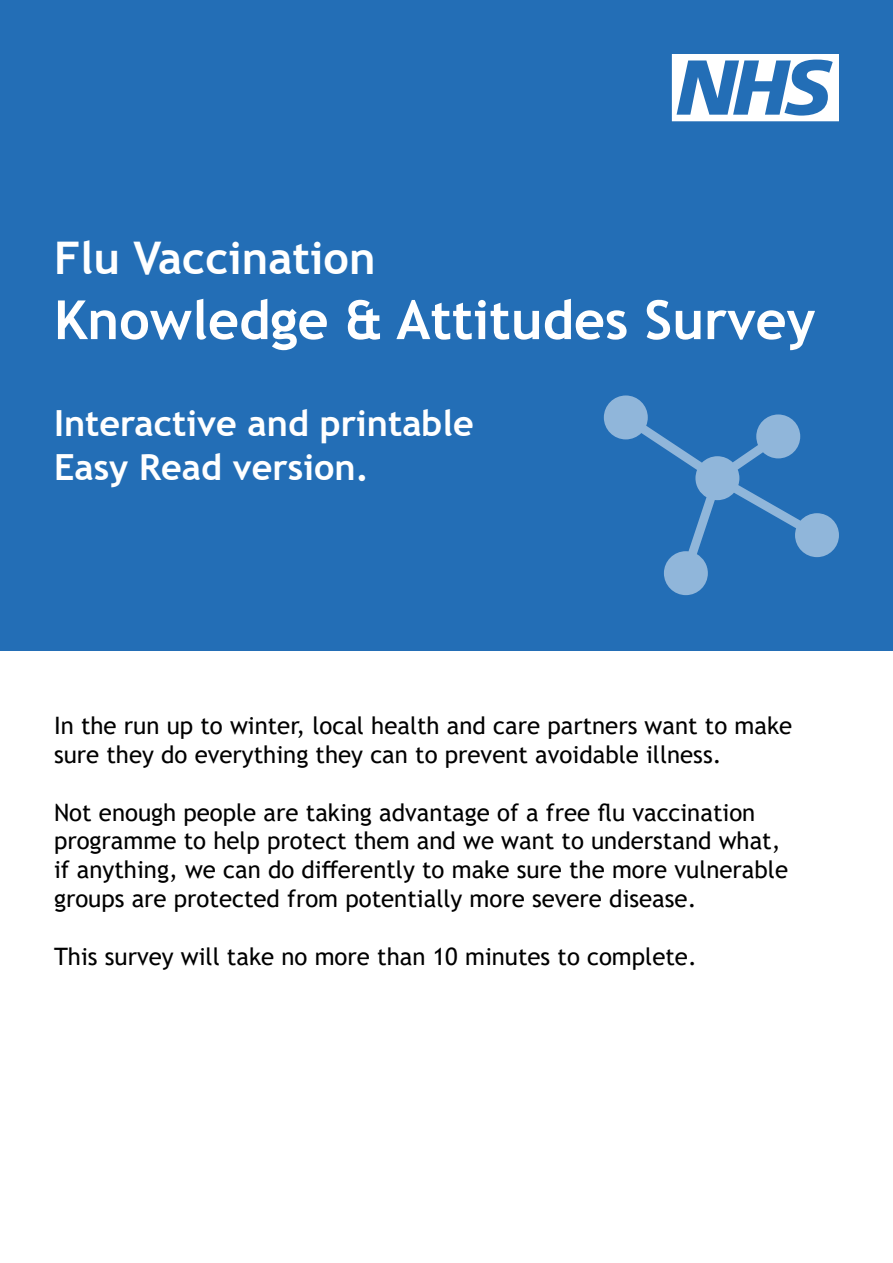
<style>
.page{position:relative;width:893px;height:1263px;background:#fff}
.page>*{position:absolute;margin:0;border:0;box-sizing:border-box;transform-origin:0 0}
.t1{font:700 54px "Trebuchet MS";color:#fff}
.t2{font:700 45px "Trebuchet MS";color:#fff}
.t3{font:700 36px/43.2px "Trebuchet MS";color:#fff}
.t4{font:24px/28.8px "Trebuchet MS";color:#000}
</style>
<div class="page">
<div style="left:0;top:0;width:893px;height:651px;background:#236eb6"></div>
<svg style="left:672px;top:54px;width:167px;height:67px"></svg>
<svg style="left:604px;top:395px;width:235px;height:200px"></svg>
<h2 class="t2" style="left:54px;top:230px;width:323px">Flu Vaccination</h2>
<h1 class="t1" style="left:54px;top:286px;width:763px">Knowledge &amp; Attitudes Survey</h1>
<h3 class="t3" style="left:54px;top:402px;width:421px">Interactive and printable<br>Easy Read version.</h3>
<p class="t4" style="left:54px;top:711px;width:740px">In the run up to winter, local health and care partners want to make sure they do everything they can to prevent avoidable illness.</p>
<p class="t4" style="left:54px;top:797px;width:736px">Not enough people are taking advantage of a free flu vaccination programme to help protect them and we want to understand what, if anything, we can do differently to make sure the more vulnerable groups are protected from potentially more severe disease.</p>
<p class="t4" style="left:54px;top:941px;width:644px">This survey will take no more than 10 minutes to complete.</p>
</div>
